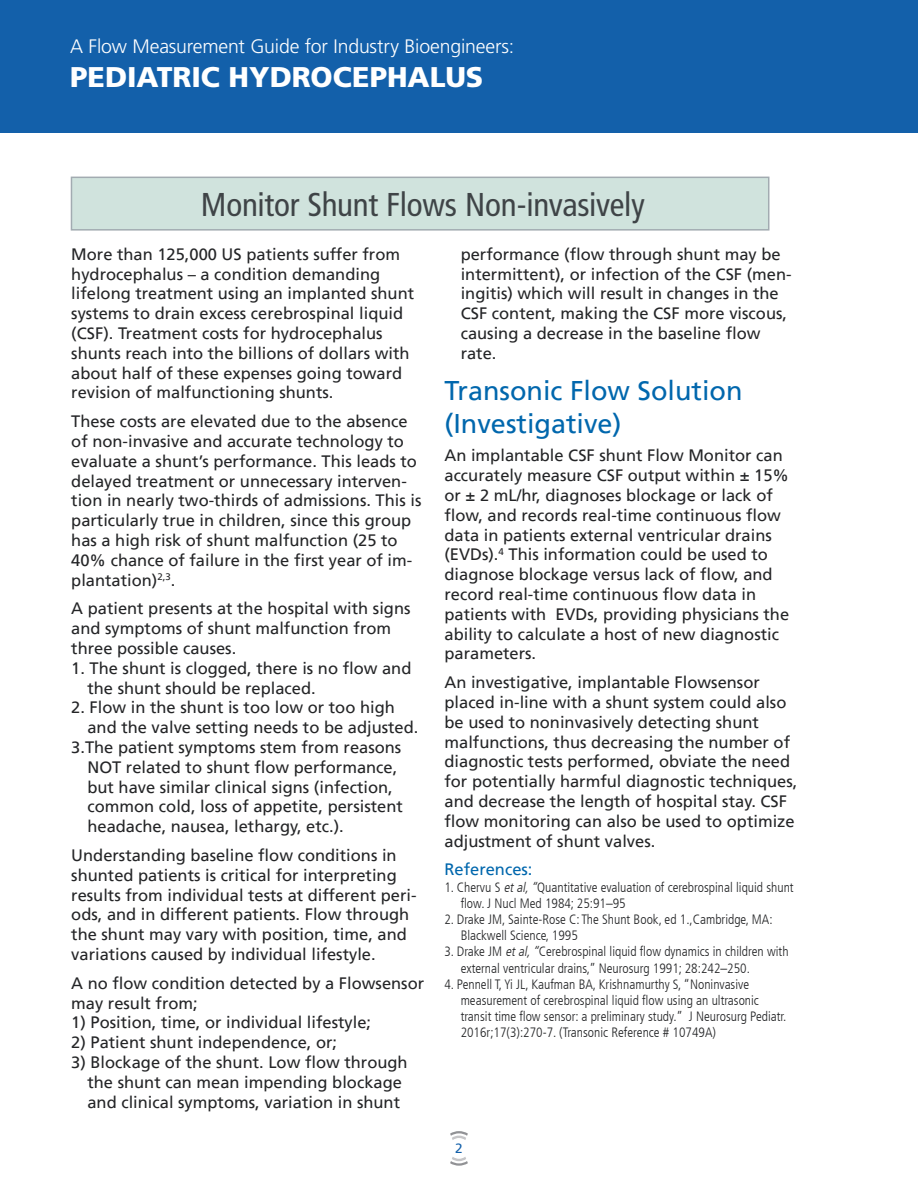
<style>
.page{position:relative;width:918px;height:1188px;background:#fff}
.page>*{position:absolute;margin:0;border:0;box-sizing:border-box;transform-origin:0 0}
.t1{font:condensed 33px "Frutiger LT";letter-spacing:-.01em;color:#3f4447}
.t2{font:900 28.5px "Frutiger";color:#fff}
.t3{font:27px/32.4px "Frutiger LT";color:#0167ad}
.t4{font:condensed 24px "Frutiger LT";letter-spacing:-.005em;color:#fff}
.t5{font:300 19.5px "Frutiger LT Std";letter-spacing:-.01em;color:#fff}
.t6{font:16.5px/19.8px "Frutiger LT";color:#242527}
.t7{font:16.5px "Frutiger LT";color:#0167ad}
.t8{font:300 condensed 13.5px/16.2px "Frutiger LT";color:#242527}
.t9{font:13.5px "Frutiger";color:#1360aa}
.s1{font-style:italic}
</style>
<div class="page">
<div style="left:71px;top:177px;width:698px;height:53px;background:#d0e3dd"></div>
<div style="left:71px;top:177px;width:698px;height:54px;border:2px solid #a2abb1"></div>
<svg style="left:450px;top:1131px;width:18px;height:9px"></svg>
<svg style="left:450px;top:1157px;width:18px;height:9px"></svg>
<div style="left:0;top:0;width:918px;height:133px;background:#1360aa"></div>
<h3 class="t4" style="left:379px;top:26px;width:113px">Applications</h3>
<p class="t5" style="left:70px;top:35px;width:445px">A Flow Measurement Guide for Industry Bioengineers:</p>
<h2 class="t2" style="left:70px;top:60px;width:415px">PEDIATRIC HYDROCEPHALUS</h2>
<h1 class="t1" style="left:201px;top:185px;width:446px">Monitor Shunt Flows Non-invasively</h1>
<p class="t6" style="left:71px;top:244px;width:344px">More than 125,000 US patients suffer from hydrocephalus – a condition demanding lifelong treatment using an implanted shunt systems to drain excess cerebrospinal liquid (CSF). Treatment costs for hydrocephalus shunts reach into the billions of dollars with about half of these expenses going toward revision of malfunctioning shunts.</p>
<p class="t6" style="left:71px;top:412px;width:352px">These costs are elevated due to the absence of non-invasive and accurate technology to evaluate a shunt’s performance. This leads to delayed treatment or unnecessary interven&shy;tion in nearly two-thirds of admissions. This is particularly true in children, since this group has a high risk of shunt malfunction (25 to 40% chance of failure in the first year of im&shy;plantation)<sup>2,3</sup>.</p>
<p class="t6" style="left:71px;top:599px;width:341px">A patient presents at the hospital with signs and symptoms of shunt malfunction from three possible causes.</p>
<p class="t6" style="left:87px;top:658px;width:325px;text-indent:-16px">1. The shunt is clogged, there is no flow and the shunt should be replaced.</p>
<p class="t6" style="left:71px;top:698px;width:325px">2. Flow in the shunt is too low or too high</p>
<p class="t6" style="left:87px;top:718px;width:333px">and the valve setting needs to be adjusted.</p>
<p class="t6" style="left:71px;top:738px;width:332px">3.The patient symptoms stem from reasons</p>
<p class="t6" style="left:87px;top:757px;width:311px">NOT related to shunt flow performance,</p>
<p class="t6" style="left:87px;top:777px;width:307px">but have similar clinical signs (infection,</p>
<p class="t6" style="left:87px;top:797px;width:317px">common cold, loss of appetite, persistent</p>
<p class="t6" style="left:87px;top:817px;width:258px">headache, nausea, lethargy, etc.).</p>
<p class="t6" style="left:71px;top:846px;width:347px">Understanding baseline flow conditions in shunted patients is critical for interpreting results from individual tests at different peri&shy;ods, and in different patients. Flow through the shunt may vary with position, time, and variations caused by individual lifestyle.</p>
<p class="t6" style="left:71px;top:973px;width:354px">A no flow condition detected by a Flowsensor may result from;</p>
<p class="t6" style="left:71px;top:1013px;width:301px">1) Position, time, or individual lifestyle;</p>
<p class="t6" style="left:71px;top:1033px;width:267px">2) Patient shunt independence, or;</p>
<p class="t6" style="left:87px;top:1053px;width:322px;text-indent:-16px">3) Blockage of the shunt. Low flow through the shunt can mean impending blockage and clinical symptoms, variation in shunt</p>
<p class="t6" style="left:461px;top:244px;width:332px">performance (flow through shunt may be intermittent), or infection of the CSF (men&shy;ingitis) which will result in changes in the CSF content, making the CSF more viscous, causing a decrease in the baseline flow rate.</p>
<h3 class="t3" style="left:444px;top:375px;width:300px">Transonic Flow Solution (Investigative)</h3>
<p class="t6" style="left:444px;top:446px;width:346px">An implantable CSF shunt Flow Monitor can accurately measure CSF output within ± 15% or ± 2 mL/hr, diagnoses blockage or lack of flow, and records real-time continuous flow data in patients external ventricular drains (EVDs).<sup>4</sup> This information could be used to diagnose blockage versus lack of flow, and record real-time continuous flow data in patients with EVDs, providing physicians the ability to calculate a host of new diagnostic parameters.</p>
<p class="t6" style="left:444px;top:673px;width:354px">An investigative, implantable Flowsensor placed in-line with a shunt system could also be used to noninvasively detecting shunt malfunctions, thus decreasing the number of diagnostic tests performed, obviate the need for potentially harmful diagnostic techniques, and decrease the length of hospital stay. CSF flow monitoring can also be used to optimize adjustment of shunt valves.</p>
<p class="t7" style="left:444px;top:860px;width:90px">References:</p>
<p class="t8" style="left:461px;top:879px;width:335px;text-indent:-16px">1. Chervu S <span class="s1">etal,“</span>Quantitative evaluation of cerebrospinal liquid shunt flow. J Nucl Med 1984; 25:91–95</p>
<p class="t8" style="left:461px;top:911px;width:313px;text-indent:-16px">2. Drake JM, Sainte-Rose C: The Shunt Book, ed 1.,Cambridge, MA:<br>Blackwell Science, 1995</p>
<p class="t8" style="left:461px;top:944px;width:329px;text-indent:-16px">3. Drake JM <span class="s1">etal,“</span>Cerebrospinal liquid flow dynamics in children with external ventricular drains,” Neurosurg 1991; 28:242–250.</p>
<p class="t8" style="left:461px;top:976px;width:327px;text-indent:-16px">4. Pennell T, Yi JL, Kaufman BA, Krishnamurthy S, “Noninvasive measurement of cerebrospinal liquid flow using an ultrasonic transit time flow sensor: a preliminary study.” J Neurosurg Pediatr.<br>2016r;17(3):270-7. (Transonic Reference # 10749A)</p>
<p class="t9" style="left:455px;top:1141px;width:9px">2</p>
</div>
